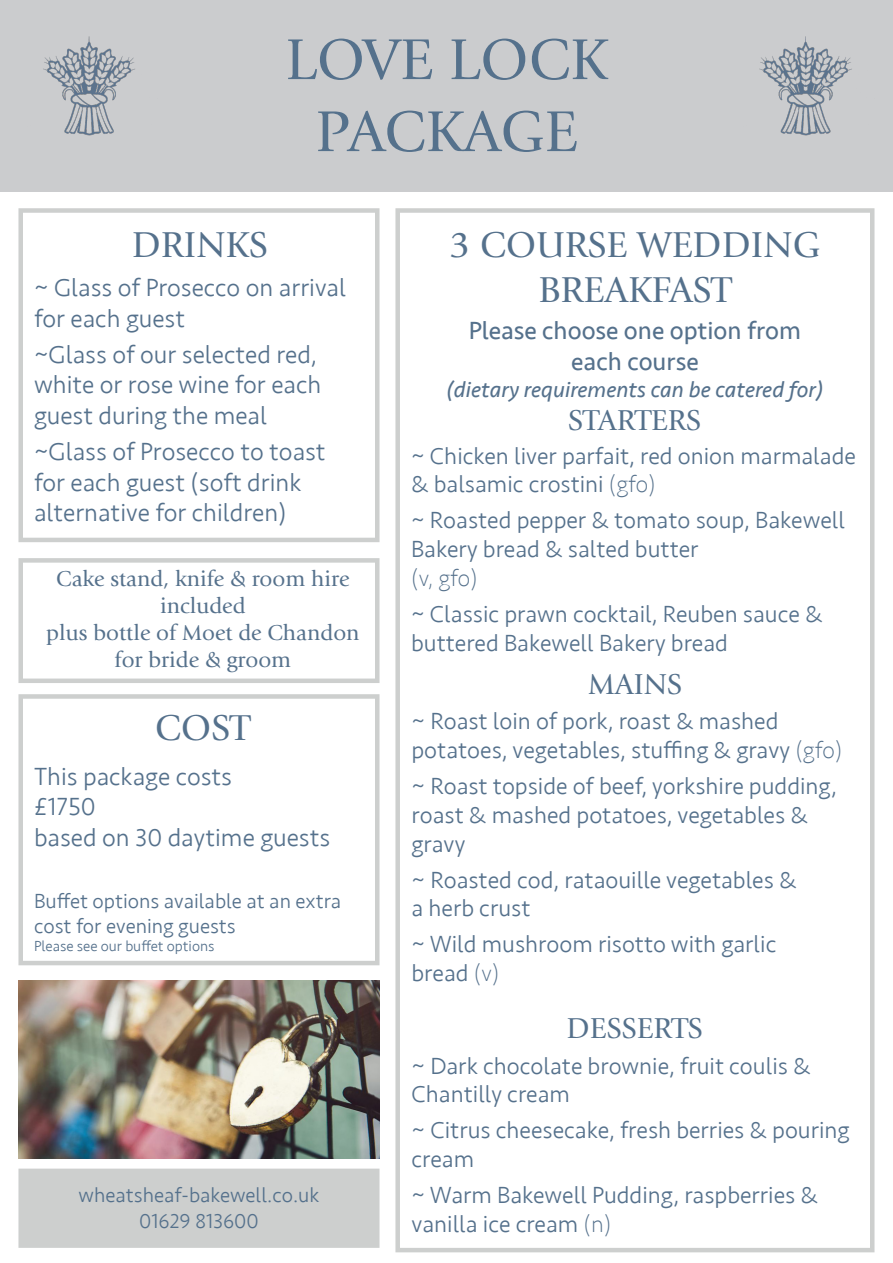
<style>
.page{position:relative;width:893px;height:1263px;background:#fff}
.page>*{position:absolute;margin:0;border:0;box-sizing:border-box;transform-origin:0 0}
.t1{font:60px "Giovanni Std";color:#55718c}
.t2{font:37.5px/45px "Giovanni Std";color:#55718c;text-align:center}
.t3{font:30px "Giovanni Std";color:#55718c}
.t4{font:300 25.5px/30.6px "Seravek";color:#55718c}
.t5{font:25.5px "Seravek";color:#55718c}
.t6{font:300 24px/28.8px "Seravek";color:#55718c}
.t7{font:200 24px "Seravek";color:#55718c}
.t8{font:22.5px/27px "Giovanni Std";color:#55718c;text-align:center}
.t9{font:italic 22.5px "Seravek";color:#55718c}
.t10{font:300 21px/25.2px "Seravek";color:#55718c}
.t11{font:300 15px "Seravek";color:#55718c}
.s1{font-weight:200}
</style>
<div class="page">
<div style="left:0;top:0;width:893px;height:191px;background:#cbccce"></div>
<img style="left:43px;top:36px;width:92px;height:100px">
<div style="left:18px;top:208px;width:361px;height:334px;border:4px solid #cdcfce"></div>
<div style="left:395px;top:208px;width:479px;height:1044px;border:4px solid #cdcfce"></div>
<div style="left:18px;top:558px;width:361px;height:125px;border:4px solid #cdcfce"></div>
<div style="left:18px;top:694px;width:361px;height:271px;border:4px solid #cdcfce"></div>
<img style="left:18px;top:980px;width:361px;height:179px">
<div style="left:18px;top:1168px;width:361px;height:80px;background:#cdcfce;border:4px solid #cdcfce"></div>
<img style="left:759px;top:36px;width:93px;height:100px">
<p class="t1" style="left:285px;top:26px;width:324px">LOVE LOCK</p>
<p class="t1" style="left:315px;top:98px;width:264px">PACKAGE</p>
<p class="t2" style="left:132px;top:222px;width:138px">DRINKS</p>
<p class="t2" style="left:449px;top:222px;width:372px">3 COURSE WEDDING<br>BREAKFAST</p>
<p class="t4" style="left:34px;top:273px;width:314px">~ Glass of Prosecco on arrival for each guest</p>
<p class="t4" style="left:34px;top:339px;width:289px">~Glass of our selected red, white or rose wine for each guest during the meal</p>
<p class="t4" style="left:34px;top:437px;width:293px">~Glass of Prosecco to toast for each guest (soft drink alternative for children)</p>
<p class="t5" style="left:469px;top:311px;width:334px">Please choose one option from</p>
<p class="t5" style="left:571px;top:342px;width:129px">each course</p>
<p class="t9" style="left:446px;top:371px;width:379px">(dietary requirements can be catered for)</p>
<p class="t3" style="left:568px;top:404px;width:134px">STARTERS</p>
<p class="t6" style="left:411px;top:441px;width:446px">~ Chicken liver parfait, red onion marmalade &amp; balsamic crostini <span class="s1">(gfo)</span></p>
<p class="t6" style="left:411px;top:506px;width:435px">~ Roasted pepper &amp; tomato soup, Bakewell<br>Bakery bread &amp; salted butter</p>
<p class="t7" style="left:411px;top:564px;width:68px">(v, gfo)</p>
<p class="t6" style="left:411px;top:600px;width:413px">~ Classic prawn cocktail, Reuben sauce &amp; buttered Bakewell Bakery bread</p>
<p class="t8" style="left:56px;top:565px;width:295px">Cake stand, knife &amp; room hire included</p>
<p class="t8" style="left:46px;top:619px;width:315px">plus bottle of Moet de Chandon for bride &amp; groom</p>
<p class="t3" style="left:588px;top:667px;width:95px">MAINS</p>
<p class="t6" style="left:412px;top:707px;width:432px">~ Roast loin of pork, roast &amp; mashed potatoes, vegetables, stuffing &amp; gravy <span class="s1">(gfo)</span></p>
<p class="t6" style="left:412px;top:772px;width:427px">~ Roast topside of beef, yorkshire pudding, roast &amp; mashed potatoes, vegetables &amp; gravy</p>
<p class="t6" style="left:412px;top:866px;width:387px">~ Roasted cod, rataouille vegetables &amp;</p>
<p class="t6" style="left:412px;top:894px;width:120px">a herb crust</p>
<p class="t6" style="left:412px;top:930px;width:366px">~ Wild mushroom risotto with garlic</p>
<p class="t6" style="left:412px;top:959px;width:89px">bread <span class="s1">(v)</span></p>
<p class="t3" style="left:567px;top:1011px;width:138px">DESSERTS</p>
<p class="t6" style="left:412px;top:1052px;width:401px">~ Dark chocolate brownie, fruit coulis &amp;<br>Chantilly cream</p>
<p class="t6" style="left:412px;top:1116px;width:440px">~ Citrus cheesecake, fresh berries &amp; pouring cream</p>
<p class="t6" style="left:412px;top:1181px;width:408px">~ Warm Bakewell Pudding, raspberries &amp; vanilla ice cream <span class="s1">(n)</span></p>
<p class="t2" style="left:155px;top:706px;width:97px">COST</p>
<p class="t4" style="left:34px;top:761px;width:199px">This package costs</p>
<p class="t4" style="left:34px;top:792px;width:63px">£1750</p>
<p class="t4" style="left:34px;top:823px;width:298px">based on 30 daytime guests</p>
<p class="t10" style="left:34px;top:889px;width:309px">Buffet options available at an extra cost for evening guests</p>
<p class="t11" style="left:34px;top:937px;width:182px">Please see our buffet options</p>
<p class="t10" style="left:79px;top:1183px;width:242px">wheatsheaf-bakewell.co.uk</p>
<p class="t10" style="left:139px;top:1208px;width:121px">01629 813600</p>
</div>
